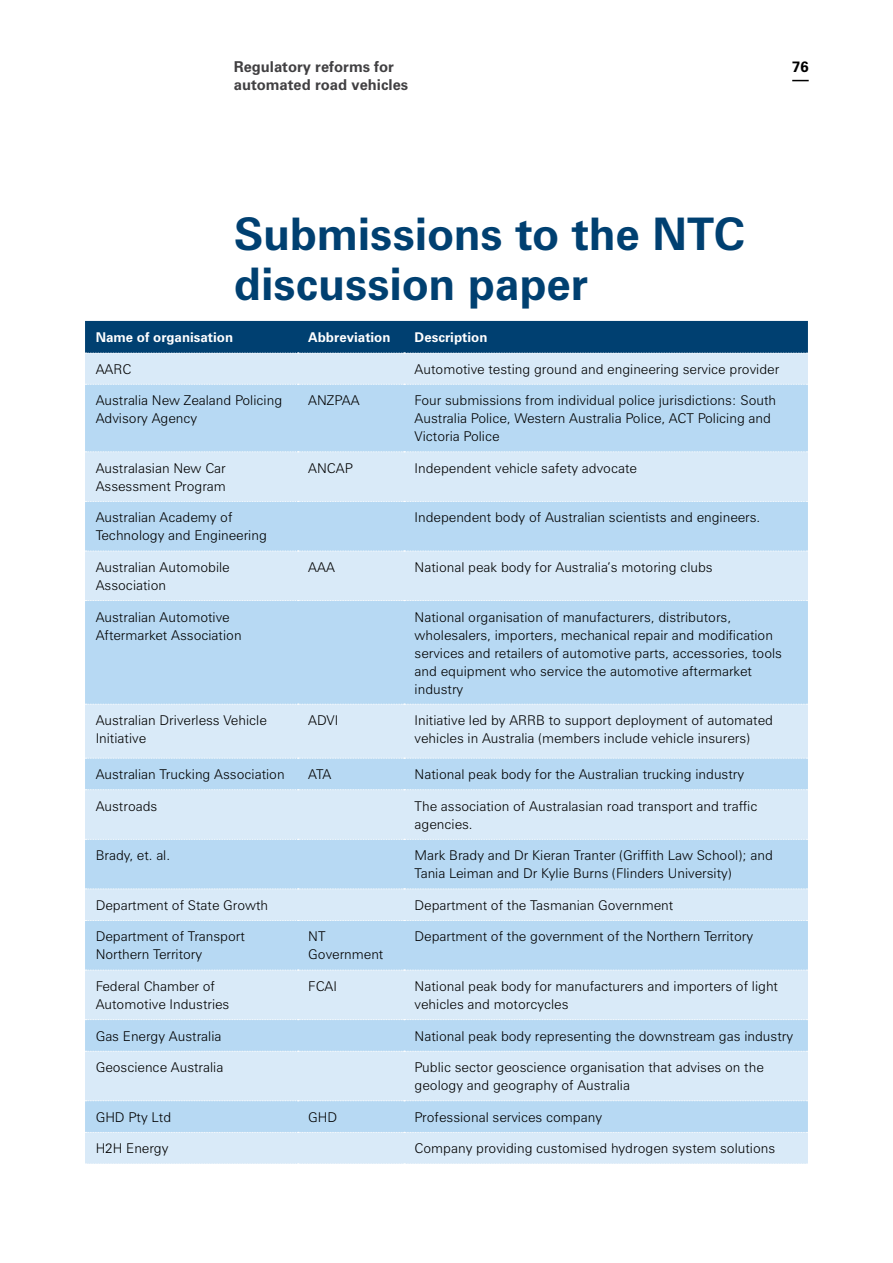
<style>
.page{position:relative;width:893px;height:1263px;background:#fff}
.page>*{position:absolute;margin:0;border:0;box-sizing:border-box;transform-origin:0 0}
.t1{font:700 45px/49.5px "Zurich BT";letter-spacing:-.005em;color:#004071}
.t2{font:700 15px "Zurich BT";color:#414042}
.t3{font:700 15px "Zurich BT";color:#000}
.t4{font:300 13.5px/18px "Zurich BT";color:#000}
.t5{font:700 13.5px "Zurich BT";color:#fff}
</style>
<div class="page">
<svg style="left:792px;top:80px;width:17px;height:1px"></svg>
<div style="left:85px;top:354px;width:723px;height:809px;background:#d9eaf8"></div>
<svg style="left:85px;top:385px;width:723px;height:747px;background:#c6e0f5"></svg>
<div style="left:85px;top:321px;width:723px;height:33px;background:#004071"></div>
<svg style="left:85px;top:384px;width:723px;height:1px"></svg>
<svg style="left:85px;top:451px;width:723px;height:1px"></svg>
<svg style="left:85px;top:501px;width:723px;height:1px"></svg>
<svg style="left:85px;top:551px;width:723px;height:1px"></svg>
<svg style="left:85px;top:600px;width:723px;height:1px"></svg>
<svg style="left:85px;top:704px;width:723px;height:1px"></svg>
<svg style="left:85px;top:758px;width:723px;height:1px"></svg>
<svg style="left:85px;top:789px;width:723px;height:1px"></svg>
<svg style="left:85px;top:839px;width:723px;height:1px"></svg>
<svg style="left:85px;top:888px;width:723px;height:1px"></svg>
<svg style="left:85px;top:920px;width:723px;height:1px"></svg>
<svg style="left:85px;top:970px;width:723px;height:1px"></svg>
<svg style="left:85px;top:1019px;width:723px;height:1px"></svg>
<svg style="left:85px;top:1051px;width:723px;height:1px"></svg>
<svg style="left:85px;top:1100px;width:723px;height:1px"></svg>
<svg style="left:85px;top:1132px;width:723px;height:1px"></svg>
<svg style="left:85px;top:1163px;width:723px;height:1px"></svg>
<p class="t2" style="left:234px;top:57px;width:162px">Regulatory reforms for</p>
<p class="t3" style="left:792px;top:57px;width:18px">76</p>
<p class="t2" style="left:234px;top:75px;width:176px">automated road vehicles</p>
<h1 class="t1" style="left:234px;top:209px;width:513px">Submissions to the NTC discussion paper</h1>
<p class="t5" style="left:96px;top:329px;width:139px">Name of organisation</p>
<p class="t5" style="left:308px;top:329px;width:84px">Abbreviation</p>
<p class="t5" style="left:415px;top:329px;width:74px">Description</p>
<p class="t4" style="left:96px;top:360px;width:37px">AARC</p>
<p class="t4" style="left:415px;top:360px;width:366px">Automotive testing ground and engineering service provider</p>
<p class="t4" style="left:96px;top:391px;width:188px">Australia New Zealand Policing<br>Advisory Agency</p>
<p class="t4" style="left:308px;top:391px;width:53px">ANZPAA</p>
<p class="t4" style="left:415px;top:391px;width:363px">Four submissions from individual police jurisdictions: South<br>Australia Police, Western Australia Police, ACT Policing and<br>Victoria Police</p>
<p class="t4" style="left:96px;top:459px;width:132px">Australasian New Car<br>Assessment Program</p>
<p class="t4" style="left:308px;top:459px;width:46px">ANCAP</p>
<p class="t4" style="left:415px;top:459px;width:224px">Independent vehicle safety advocate</p>
<p class="t4" style="left:96px;top:508px;width:173px">Australian Academy of<br>Technology and Engineering</p>
<p class="t4" style="left:415px;top:508px;width:347px">Independent body of Australian scientists and engineers.</p>
<p class="t4" style="left:96px;top:558px;width:136px">Australian Automobile<br>Association</p>
<p class="t4" style="left:308px;top:558px;width:28px">AAA</p>
<p class="t4" style="left:415px;top:558px;width:300px">National peak body for Australia’s motoring clubs</p>
<p class="t4" style="left:96px;top:608px;width:147px">Australian Automotive<br>Aftermarket Association</p>
<p class="t4" style="left:415px;top:608px;width:369px">National organisation of manufacturers, distributors, wholesalers, importers, mechanical repair and modification services and retailers of automotive parts, accessories, tools and equipment who service the automotive aftermarket industry</p>
<p class="t4" style="left:96px;top:711px;width:173px">Australian Driverless Vehicle<br>Initiative</p>
<p class="t4" style="left:308px;top:711px;width:32px">ADVI</p>
<p class="t4" style="left:415px;top:711px;width:360px">Initiative led by ARRB to support deployment of automated vehicles in Australia (members include vehicle insurers)</p>
<p class="t4" style="left:96px;top:765px;width:190px">Australian Trucking Association</p>
<p class="t4" style="left:308px;top:765px;width:25px">ATA</p>
<p class="t4" style="left:415px;top:765px;width:331px">National peak body for the Australian trucking industry</p>
<p class="t4" style="left:96px;top:797px;width:63px">Austroads</p>
<p class="t4" style="left:415px;top:797px;width:344px">The association of Australasian road transport and traffic agencies.</p>
<p class="t4" style="left:96px;top:846px;width:76px">Brady, et. al.</p>
<p class="t4" style="left:415px;top:846px;width:360px">Mark Brady and Dr Kieran Tranter (Griffith Law School); and<br>Tania Leiman and Dr Kylie Burns (Flinders University)</p>
<p class="t4" style="left:96px;top:896px;width:174px">Department of State Growth</p>
<p class="t4" style="left:415px;top:896px;width:260px">Department of the Tasmanian Government</p>
<p class="t4" style="left:96px;top:927px;width:151px">Department of Transport<br>Northern Territory</p>
<p class="t4" style="left:308px;top:927px;width:77px">NT<br>Government</p>
<p class="t4" style="left:415px;top:927px;width:340px">Department of the government of the Northern Territory</p>
<p class="t4" style="left:96px;top:977px;width:135px">Federal Chamber of<br>Automotive Industries</p>
<p class="t4" style="left:308px;top:977px;width:30px">FCAI</p>
<p class="t4" style="left:415px;top:977px;width:365px">National peak body for manufacturers and importers of light vehicles and motorcycles</p>
<p class="t4" style="left:96px;top:1027px;width:127px">Gas Energy Australia</p>
<p class="t4" style="left:415px;top:1027px;width:380px">National peak body representing the downstream gas industry</p>
<p class="t4" style="left:96px;top:1058px;width:129px">Geoscience Australia</p>
<p class="t4" style="left:415px;top:1058px;width:351px">Public sector geoscience organisation that advises on the geology and geography of Australia</p>
<p class="t4" style="left:96px;top:1108px;width:77px">GHD Pty Ltd</p>
<p class="t4" style="left:308px;top:1108px;width:31px">GHD</p>
<p class="t4" style="left:415px;top:1108px;width:189px">Professional services company</p>
<p class="t4" style="left:96px;top:1139px;width:74px">H2H Energy</p>
<p class="t4" style="left:415px;top:1139px;width:362px">Company providing customised hydrogen system solutions</p>
</div>
